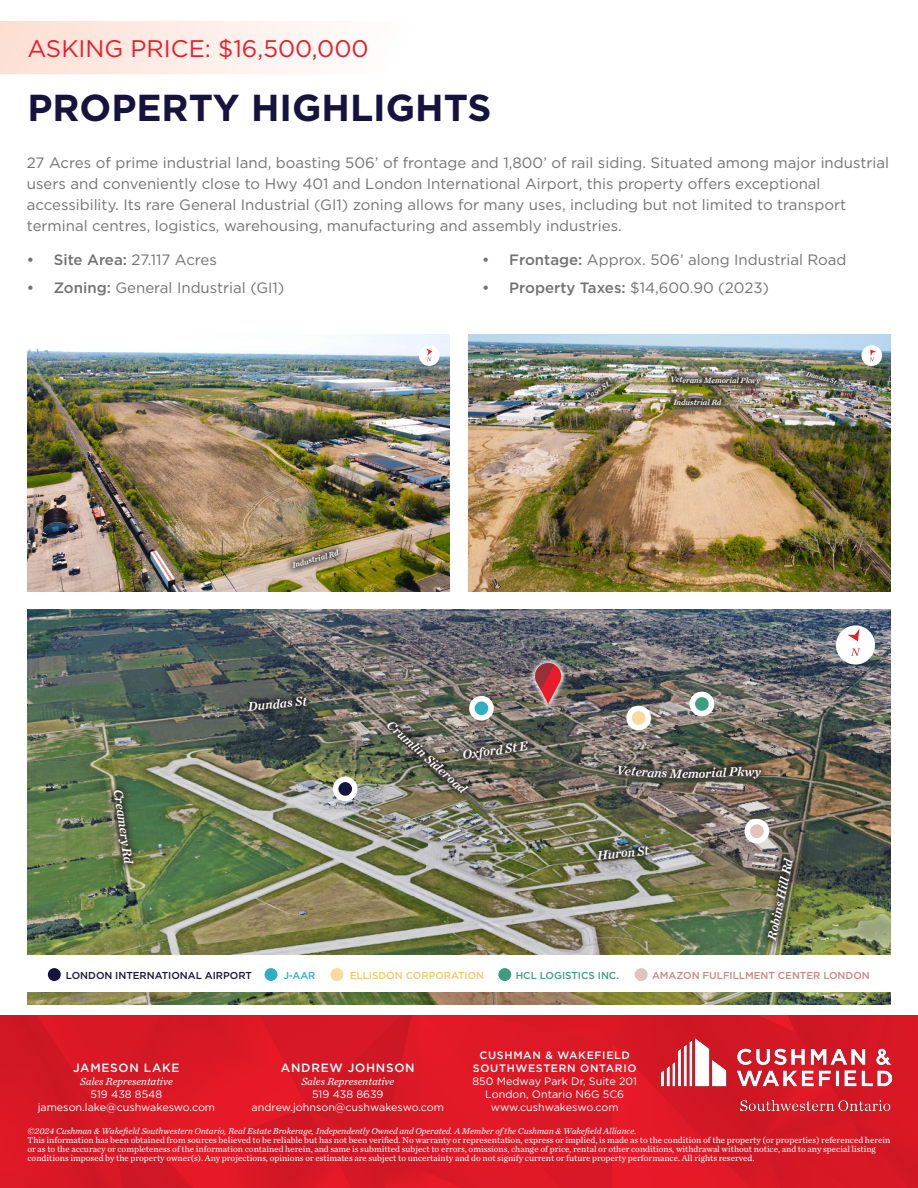
<style>
.page{position:relative;width:918px;height:1188px;background:#fff}
.page>*{position:absolute;margin:0;border:0;box-sizing:border-box;transform-origin:0 0}
.t1{font:700 37.5px "Gotham";color:#17133f}
.t2{font:24px "Gotham";color:#ea1c2c}
.t3{font:15px/21px "Gotham";color:#717271}
.t4{font:italic 13.05px "Chronicle Text G2 Semi";color:#fff}
.t5{font:500 12px "Gotham";letter-spacing:.06em;color:#fff}
.t6{font:10.8px/12.9px "Gotham";color:#fff;text-align:center}
.t7{font:italic 10.8px "Chronicle Text G2";color:#fff}
.t8{font:500 10.8px/12.9px "Gotham";letter-spacing:.06em;color:#fff;text-align:center}
.t9{font:500 10.05px "Gotham";color:#c78780}
.t10{font:500 10.05px "Gotham";color:#17133f}
.t11{font:500 10.05px "Gotham";color:#f4c765}
.t12{font:500 10.05px "Gotham";color:#3d9d83}
.t13{font:500 10.05px "Gotham";color:#30aec2}
.t14{font:9px/9px "Chronicle Text G2";color:#fff}
.t15{font:italic 9px "Chronicle Text G2";color:#fff}
.t16{font:italic 8.1px "Chronicle Text G2 Semi";color:#fff}
.t17{font:italic 6.9px "Chronicle Text G2 Semi";color:#fff}
.s1{font-weight:500}
</style>
<div class="page">
<img style="left:0;top:1015px;width:918px;height:173px">
<img style="left:662px;top:1038px;width:229px;height:73px">
<svg style="left:0;top:21px;width:324px;height:53px"></svg>
<img style="left:27px;top:335px;width:423px;height:257px">
<img style="left:285px;top:541px;width:61px;height:34px">
<div style="left:419px;top:345px;width:21px;height:21px;background:#fff;border-radius:50%"></div>
<svg style="left:426px;top:349px;width:6px;height:12px"></svg>
<img style="left:468px;top:335px;width:423px;height:257px">
<svg style="left:665px;top:392px;width:64px;height:20px"></svg>
<div style="left:861px;top:345px;width:21px;height:21px;background:#fff;border-radius:50%"></div>
<svg style="left:869px;top:350px;width:7px;height:11px"></svg>
<svg style="left:798px;top:364px;width:46px;height:27px"></svg>
<img style="left:664px;top:369px;width:103px;height:23px">
<svg style="left:578px;top:374px;width:39px;height:33px"></svg>
<img style="left:27px;top:610px;width:864px;height:394px">
<div style="left:836px;top:625px;width:39px;height:40px;background:#fff;border-radius:50%"></div>
<svg style="left:847px;top:629px;width:12px;height:12px"></svg>
<svg style="left:851px;top:648px;width:9px;height:8px"></svg>
<svg style="left:241px;top:689px;width:74px;height:31px;background:#424847"></svg>
<div style="left:472px;top:699px;width:19px;height:19px;background:#30aec2;border-radius:50%"></div>
<div style="left:469px;top:696px;width:25px;height:25px;border:6px solid #fff;border-radius:50%"></div>
<div style="left:336px;top:779px;width:19px;height:19px;background:#17133f;border-radius:50%"></div>
<div style="left:333px;top:777px;width:25px;height:24px;border:6px solid #fff;border-radius:50%"></div>
<div style="left:629px;top:708px;width:19px;height:20px;background:#fada9a;border-radius:50%"></div>
<div style="left:626px;top:706px;width:25px;height:24px;border:6px solid #fff;border-radius:50%"></div>
<div style="left:692px;top:694px;width:19px;height:20px;background:#3d9d83;border-radius:50%"></div>
<div style="left:690px;top:692px;width:24px;height:24px;border:6px solid #fff;border-radius:50%"></div>
<div style="left:747px;top:822px;width:19px;height:19px;background:#e1c2bd;border-radius:50%"></div>
<div style="left:745px;top:819px;width:24px;height:25px;border:6px solid #fff;border-radius:50%"></div>
<svg style="left:528px;top:656px;width:40px;height:55px"></svg>
<svg style="left:535px;top:663px;width:26px;height:41px"></svg>
<svg style="left:611px;top:757px;width:158px;height:29px;background:#656356"></svg>
<img style="left:380px;top:714px;width:96px;height:87px">
<svg style="left:456px;top:733px;width:79px;height:35px;background:#626056"></svg>
<svg style="left:590px;top:838px;width:66px;height:30px"></svg>
<svg style="left:106px;top:782px;width:35px;height:90px;background:#586c48"></svg>
<img style="left:760px;top:849px;width:40px;height:100px">
<div style="left:27px;top:956px;width:864px;height:36px;background:#fff"></div>
<svg style="left:264px;top:967px;width:14px;height:15px"></svg>
<div style="left:263px;top:967px;width:16px;height:15px;border:1px solid #fff;border-radius:50%"></div>
<div style="left:47px;top:967px;width:14px;height:15px;background:#17133f;border-radius:50%"></div>
<div style="left:47px;top:967px;width:15px;height:15px;border:1px solid #fff;border-radius:50%"></div>
<div style="left:330px;top:967px;width:14px;height:15px;background:#fada9a;border-radius:50%"></div>
<div style="left:329px;top:967px;width:16px;height:15px;border:1px solid #fff;border-radius:50%"></div>
<div style="left:498px;top:967px;width:14px;height:15px;background:#3d9d83;border-radius:50%"></div>
<div style="left:497px;top:967px;width:15px;height:15px;border:1px solid #fff;border-radius:50%"></div>
<div style="left:634px;top:967px;width:14px;height:15px;background:#e1c2bd;border-radius:50%"></div>
<div style="left:634px;top:967px;width:15px;height:15px;border:1px solid #fff;border-radius:50%"></div>
<svg style="left:617px;top:765px;width:121px;height:13px;background:#45423d"></svg>
<svg style="left:745px;top:770px;width:16px;height:9px"></svg>
<svg style="left:597px;top:846px;width:53px;height:14px"></svg>
<p class="t2" style="left:27px;top:33px;width:343px">ASKING PRICE: $16,500,000</p>
<p class="t1" style="left:27px;top:83px;width:466px">PROPERTY HIGHLIGHTS</p>
<p class="t3" style="left:27px;top:151px;width:864px">27 Acres of prime industrial land, boasting 506’ of frontage and 1,800’ of rail siding. Situated among major industrial users and conveniently close to Hwy 401 and London International Airport, this property offers exceptional accessibility. Its rare General Industrial (GI1) zoning allows for many uses, including but not limited to transport terminal centres, logistics, warehousing, manufacturing and assembly industries.</p>
<p class="t3" style="left:27px;top:249px;width:192px"><span class="s1">• Site Area:</span> 27.117 Acres</p>
<p class="t3" style="left:27px;top:277px;width:259px"><span class="s1">• Zoning:</span> General Industrial (GI1)</p>
<p class="t3" style="left:482px;top:249px;width:366px"><span class="s1">• Frontage:</span> Approx. 506’ along Industrial Road</p>
<p class="t3" style="left:482px;top:277px;width:288px"><span class="s1">• Property Taxes:</span> $14,600.90 (2023)</p>
<p class="t4" style="left:129px;top:788px;width:77px;rotate:82deg">Creamery Rd</p>
<p class="t16" style="left:583px;top:392px;width:28px;rotate:-31deg">Page St</p>
<p class="t16" style="left:290px;top:559px;width:49px;rotate:-16deg">Industrial Rd</p>
<p class="t4" style="left:247px;top:697px;width:61px;rotate:-6deg">Dundas St</p>
<p class="t4" style="left:396px;top:715px;width:104px;rotate:42deg">Crumlin Sideroad</p>
<p class="t4" style="left:461px;top:745px;width:68px;rotate:-8deg">Oxford St E</p>
<p class="t16" style="left:671px;top:374px;width:91px">Veterans Memorial Pkwy</p>
<p class="t16" style="left:673px;top:396px;width:49px">Industrial Rd</p>
<p class="t17" style="left:808px;top:368px;width:33px;rotate:16deg">Dundas St</p>
<p class="t4" style="left:682px;top:763px;width:8px">e</p>
<p class="t4" style="left:738px;top:761px;width:9px">k</p>
<p class="t4" style="left:761px;top:938px;width:85px;rotate:-78deg">Robins Hill Rd</p>
<p class="t10" style="left:66px;top:968px;width:188px">LONDON INTERNATIONAL AIRPORT</p>
<p class="t13" style="left:283px;top:968px;width:34px">J-AAR</p>
<p class="t11" style="left:350px;top:968px;width:136px">ELLISDON CORPORATION</p>
<p class="t12" style="left:516px;top:968px;width:105px">HCL LOGISTICS INC.</p>
<p class="t9" style="left:652px;top:968px;width:219px">AMAZON FULFILLMENT CENTER LONDON</p>
<p class="t8" style="left:473px;top:1049px;width:165px">CUSHMAN &amp; WAKEFIELD<br>SOUTHWESTERN ONTARIO</p>
<p class="t6" style="left:473px;top:1075px;width:166px">850 Medway Park Dr, Suite 201<br>London, Ontario N6G 5C6 www.cushwakeswo.com</p>
<h3 class="t5" style="left:73px;top:1060px;width:108px">JAMESON LAKE</h3>
<p class="t7" style="left:80px;top:1073px;width:94px">Sales Representative</p>
<p class="t6" style="left:38px;top:1088px;width:179px">519 438 8548 jameson.lake@cushwakeswo.com</p>
<p class="t15" style="left:28px;top:1124px;width:611px">©2024 Cushman &amp; Wakefield Southwestern Ontario, Real Estate Brokerage, Independently Owned and Operated. A Member of the Cushman &amp; Wakefield Alliance.</p>
<p class="t14" style="left:28px;top:1135px;width:864px">This information has been obtained from sources believed to be reliable but has not been verified. No warranty or representation, express or implied, is made as to the condition of the property (or properties) referenced herein or as to the accuracy or completeness of the information contained herein, and same is submitted subject to errors, omissions, change of price, rental or other conditions, withdrawal without notice, and to any special listing conditions imposed by the property owner(s). Any projections, opinions or estimates are subject to uncertainty and do not signify current or future property performance. All rights reserved.</p>
<h3 class="t5" style="left:281px;top:1060px;width:135px">ANDREW JOHNSON</h3>
<p class="t7" style="left:301px;top:1073px;width:94px">Sales Representative</p>
<p class="t6" style="left:252px;top:1088px;width:194px">519 438 8639 andrew.johnson@cushwakeswo.com</p>
</div>
